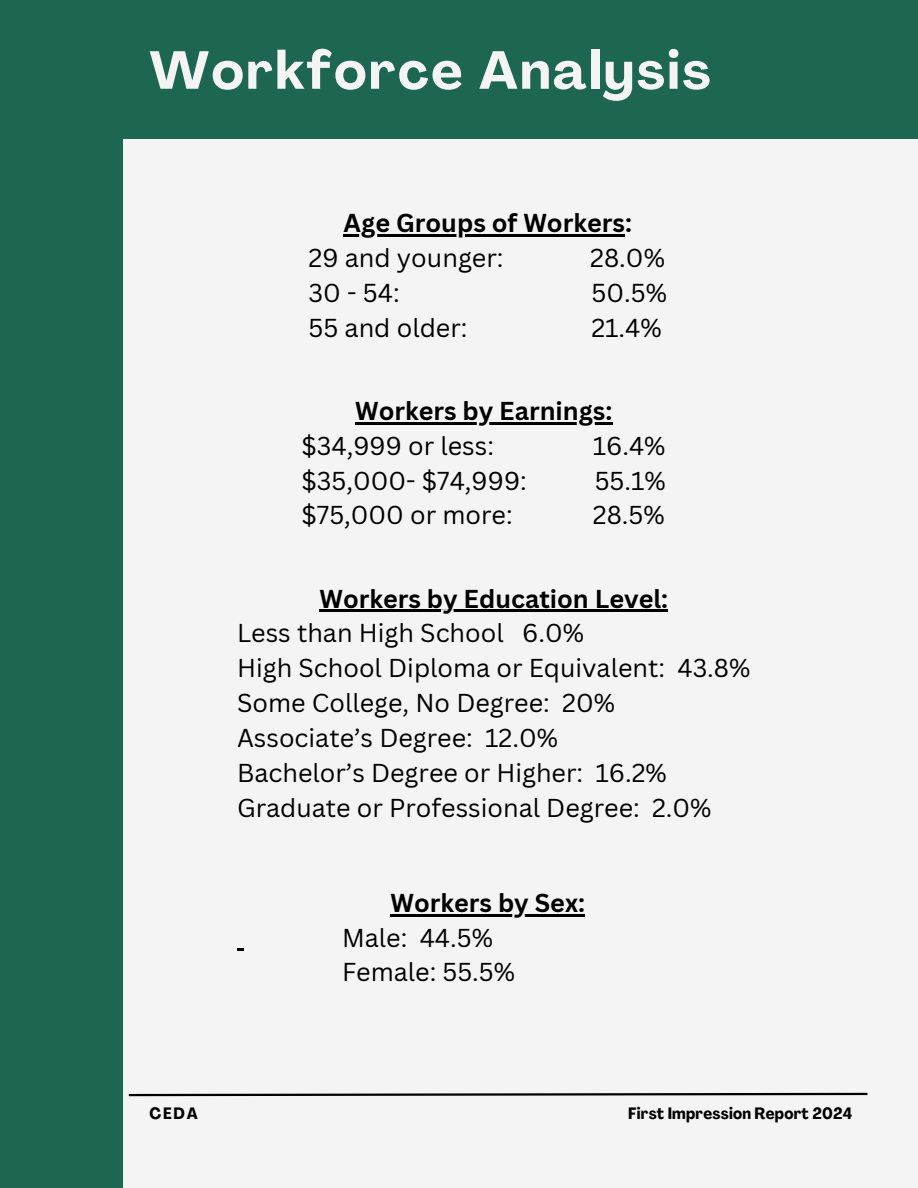
<style>
.page{position:relative;width:918px;height:1188px;background:#f4f4f4}
.page>*{position:absolute;margin:0;border:0;box-sizing:border-box;transform-origin:0 0}
.t1{font:700 52.8px "Agrandir";letter-spacing:.045em;color:#f4f4f4}
.t2{font:25.2px/34.8px "Canva Sans";color:#000}
.t3{font:700 25.2px/34.8px "Canva Sans";color:#000}
.t4{font:700 condensed 16.2px "Agrandir";letter-spacing:.015em;color:#000}
.s1{font-weight:400}
.s2{font-weight:700}
</style>
<div class="page">
<div style="left:0;top:0;width:918px;height:139px;background:#1d6652"></div>
<svg style="left:128px;top:1092px;width:740px;height:5px"></svg>
<div style="left:0;top:0;width:123px;height:1188px;background:#1d6652"></div>
<hr style="left:344px;top:234px;width:281px;height:3px;background:#000">
<hr style="left:355px;top:422px;width:257px;height:2px;background:#000">
<hr style="left:319px;top:610px;width:349px;height:2px;background:#000">
<hr style="left:391px;top:914px;width:194px;height:2px;background:#000">
<svg style="left:237px;top:949px;width:6px;height:2px"></svg>
<h1 class="t1" style="left:149px;top:49px;width:563px">Workforce Analysis</h1>
<h2 class="t3" style="left:309px;top:205px;width:325px;text-indent:35px">Age Groups of Workers:<br><span class="s1">29 and younger:</span></h2>
<h2 class="t2" style="left:590px;top:240px;width:76px">28.0%</h2>
<h2 class="t2" style="left:309px;top:275px;width:93px">30 - 54:</h2>
<h2 class="t2" style="left:592px;top:275px;width:77px">50.5%</h2>
<h2 class="t2" style="left:309px;top:310px;width:161px">55 and older:</h2>
<h2 class="t2" style="left:591px;top:310px;width:72px">21.4%</h2>
<h2 class="t3" style="left:302px;top:393px;width:312px;text-indent:54px">Workers by Earnings: <span class="s1">$34,999 or less:</span></h2>
<h2 class="t2" style="left:593px;top:428px;width:74px">16.4%</h2>
<h2 class="t2" style="left:302px;top:462px;width:227px">$35,000- $74,999:</h2>
<h2 class="t2" style="left:595px;top:462px;width:73px">55.1%</h2>
<h2 class="t2" style="left:302px;top:497px;width:213px">$75,000 or more:</h2>
<h2 class="t2" style="left:593px;top:497px;width:73px">28.5%</h2>
<h3 class="t2" style="left:237px;top:580px;width:515px;text-indent:82px"><span class="s2">Workers by Education Level:<br></span>Less than High School 6.0%<br>High School Diploma or Equivalent: 43.8%<br>Some College, No Degree: 20%<br>Associate’s Degree: 12.0%<br>Bachelor’s Degree or Higher: 16.2%<br>Graduate or Professional Degree: 2.0%</h3>
<p class="t2" style="left:342px;top:885px;width:244px;text-indent:49px"><span class="s2">Workers by Sex:<br></span>Male: 44.5%<br>Female: 55.5%</p>
<h2 class="t4" style="left:149px;top:1107px;width:50px">CEDA</h2>
<h2 class="t4" style="left:628px;top:1107px;width:225px">First Impression Report 2024</h2>
</div>
